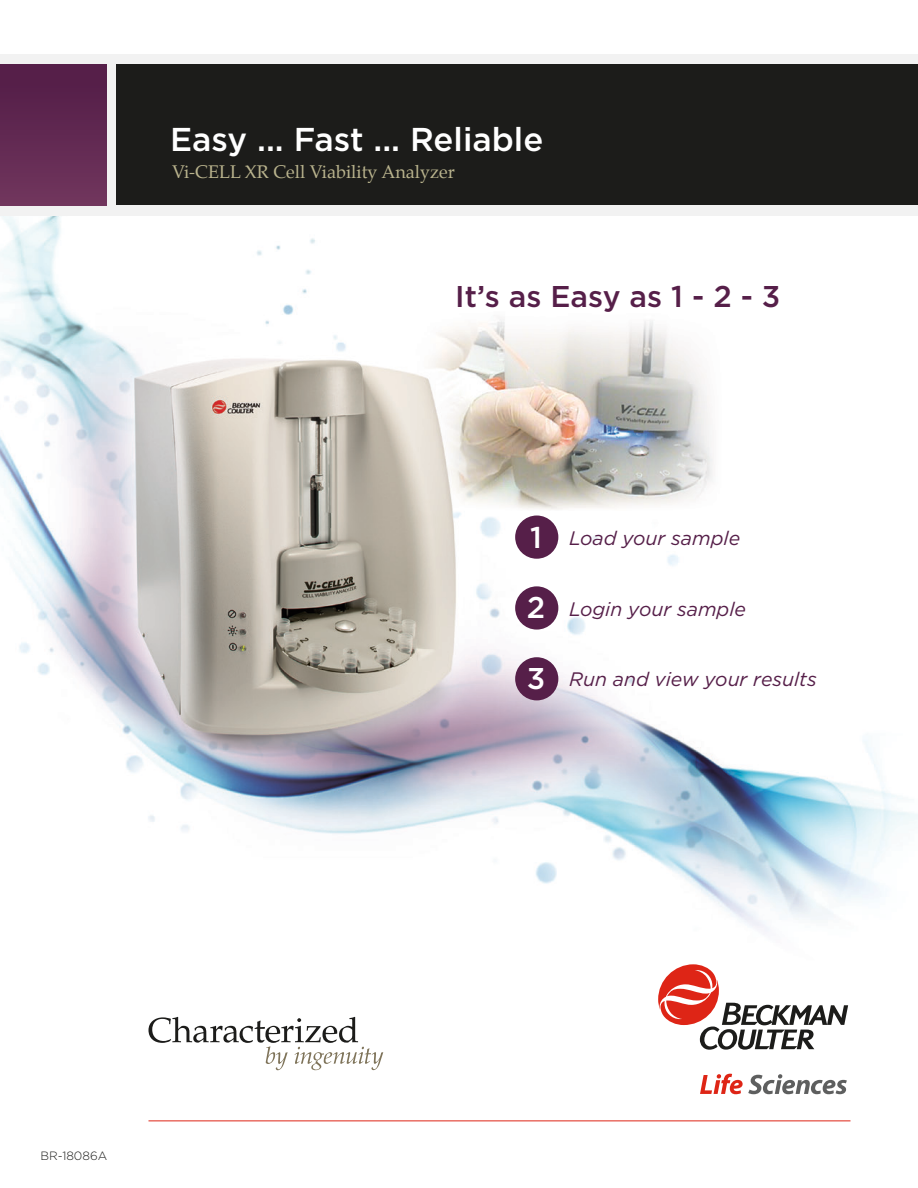
<style>
.page{position:relative;width:918px;height:1188px;background:#fff}
.page>*{position:absolute;margin:0;border:0;box-sizing:border-box;transform-origin:0 0}
.barheader{font:500 33px "Gotham";color:#fff}
.cover_lg{font:500 30px "Gotham";color:#561f49}
.t1{font:500 30px "Gotham";color:#fff}
.covr_italic{font:italic 19.5px "Gotham";color:#561f49}
.barsub{font:18px "Palatino";color:#b9b38d}
.Pa1{font:300 12px "Gotham";color:#1c1c1a}
</style>
<div class="page">
<img style="left:0;top:216px;width:918px;height:906px">
<svg style="left:658px;top:964px;width:190px;height:86px"></svg>
<svg style="left:700px;top:1074px;width:147px;height:20px"></svg>
<hr style="left:148px;top:1120px;width:702px;height:1px;background:#de2516">
<svg style="left:148px;top:1017px;width:235px;height:53px"></svg>
<div style="left:0;top:54px;width:918px;height:162px;background:#f2f2f2"></div>
<div style="left:0;top:65px;width:107px;height:140px;background:linear-gradient(to bottom,#521c47,#70355d)"></div>
<div style="left:116px;top:65px;width:802px;height:140px;background:#1c1c1a"></div>
<div style="left:515px;top:516px;width:43px;height:43px;background:#561f49;border-radius:50%"></div>
<div style="left:515px;top:586px;width:43px;height:44px;background:#561f49;border-radius:50%"></div>
<div style="left:515px;top:657px;width:43px;height:43px;background:#561f49;border-radius:50%"></div>
<p class="barheader" style="left:170px;top:117px;width:375px">Easy ... Fast ... Reliable</p>
<p class="barsub" style="left:172px;top:157px;width:284px">Vi-CELL XR Cell Viability Analyzer</p>
<p class="cover_lg" style="left:455px;top:277px;width:327px">It’s as Easy as 1 - 2 - 3</p>
<p class="t1" style="left:530px;top:517px;width:13px">1</p>
<p class="covr_italic" style="left:569px;top:525px;width:173px">Load your sample</p>
<p class="t1" style="left:527px;top:588px;width:20px">2</p>
<p class="covr_italic" style="left:569px;top:596px;width:178px">Login your sample</p>
<p class="t1" style="left:527px;top:659px;width:20px">3</p>
<p class="covr_italic" style="left:569px;top:667px;width:249px">Run and view your results</p>
<p class="Pa1" style="left:40px;top:1148px;width:68px">BR-18086A</p>
</div>
